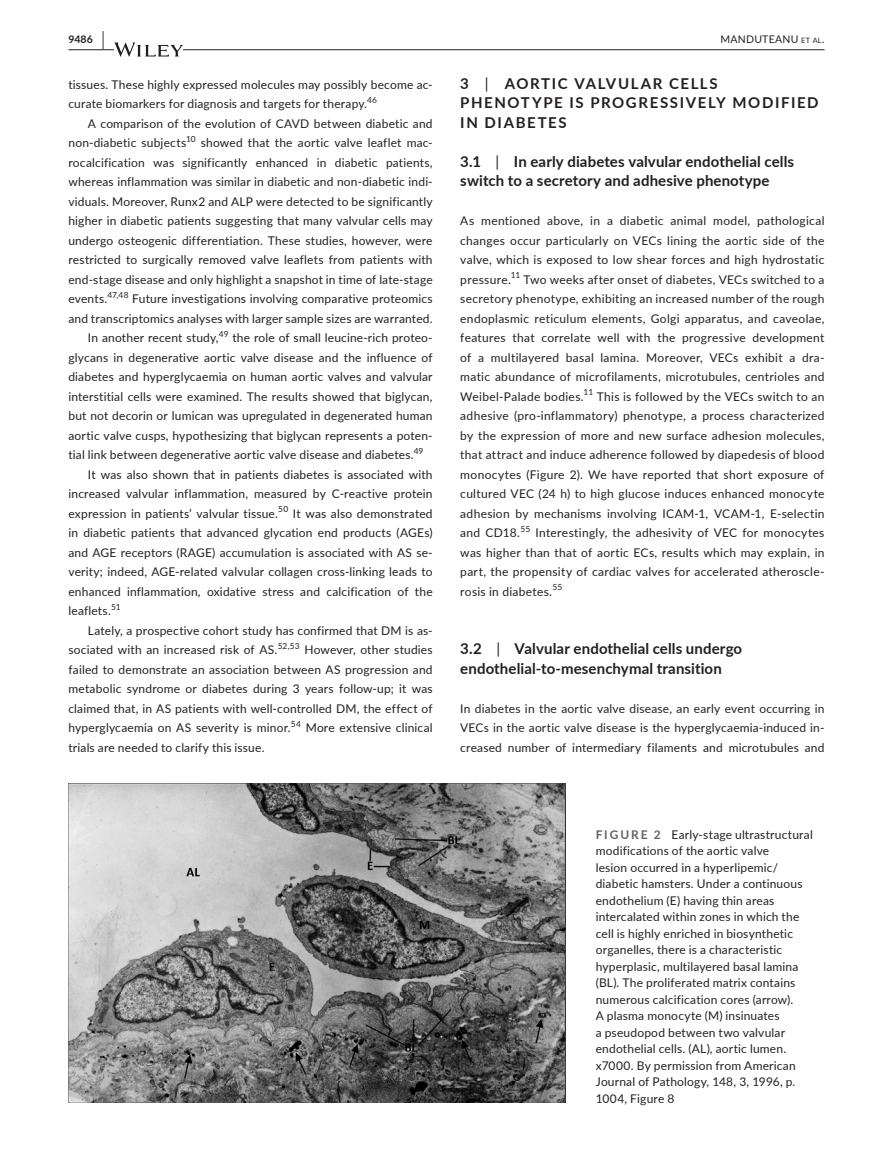
<style>
.page{position:relative;width:893px;height:1174px;background:#fff}
.page>*{position:absolute;margin:0;border:0;box-sizing:border-box;transform-origin:0 0}
.t1{font:700 15px/19.5px "Lato";letter-spacing:.01em;color:#231f20}
.t2{font:700 15px/19.5px "Lato";letter-spacing:.11em;color:#231f20}
.t3{font:12px/19.5px "Lato";letter-spacing:.015em;color:#231f20;text-align:justify}
.t4{font:10.5px "Lato";letter-spacing:.02em;color:#231f20}
.t5{font:700 10.5px "Lato";color:#231f20}
.t6{font:8.4px "Lato";color:#231f20}
.s1{font-size:19.5px}
.s2{font-size:7.35px}
.s3{font-weight:400}
.s4{font-weight:700;color:#636366}
</style>
<div class="page">
<hr style="left:68px;top:49px;width:756px;height:1px;background:#231f20">
<svg style="left:114px;top:42px;width:69px;height:15px"></svg>
<img style="left:68px;top:783px;width:498px;height:320px">
<p class="t5" style="left:68px;top:31px;width:37px">9486 <span class="s1">|</span></p>
<p class="t4" style="left:721px;top:31px;width:105px">MANDUTEANU <span class="s2">et al</span>.</p>
<p class="t3" style="left:68px;top:74px;width:366px">tissues. These highly expressed molecules may possibly become ac&shy;curate biomarkers for diagnosis and targets for therapy.</p>
<p class="t2" style="left:460px;top:73px;width:360px">3 <span class="s3">|</span> AORTIC VALVULAR CELLS<br>PHENOTYPE IS PROGRESSIVELY MODIFIED<br>IN DIABETES</p>
<p class="t1" style="left:460px;top:151px;width:335px">3.1 <span class="s3">|</span> In early diabetes valvular endothelial cells switch to a secretory and adhesive phenotype</p>
<p class="t3" style="left:460px;top:210px;width:366px">As mentioned above, in a diabetic animal model, pathological changes occur particularly on VECs lining the aortic side of the valve, which is exposed to low shear forces and high hydrostatic pressure.</p>
<p class="t6" style="left:367px;top:94px;width:12px">46</p>
<p class="t3" style="left:68px;top:113px;width:366px;text-indent:20px">A comparison of the evolution of CAVD between diabetic and non-diabetic subjects</p>
<p class="t6" style="left:186px;top:133px;width:11px">10</p>
<p class="t3" style="left:68px;top:132px;width:366px;text-indent:132px">showed that the aortic valve leaflet mac&shy;rocalcification was significantly enhanced in diabetic patients, whereas inflammation was similar in diabetic and non-diabetic indi&shy;viduals. Moreover, Runx2 and ALP were detected to be significantly higher in diabetic patients suggesting that many valvular cells may undergo osteogenic differentiation. These studies, however, were restricted to surgically removed valve leaflets from patients with end-stage disease and only highlight a snapshot in time of late-stage events.</p>
<p class="t6" style="left:511px;top:269px;width:11px">11</p>
<p class="t3" style="left:460px;top:269px;width:366px;text-indent:63px">Two weeks after onset of diabetes, VECs switched to a secretory phenotype, exhibiting an increased number of the rough endoplasmic reticulum elements, Golgi apparatus, and caveolae, features that correlate well with the progressive development of a multilayered basal lamina. Moreover, VECs exhibit a dra&shy;matic abundance of microfilaments, microtubules, centrioles and Weibel-Palade bodies.</p>
<p class="t6" style="left:107px;top:289px;width:23px">47,48</p>
<p class="t3" style="left:132px;top:288px;width:302px">Future investigations involving comparative proteomics</p>
<p class="t3" style="left:68px;top:308px;width:366px">and transcriptomics analyses with larger sample sizes are warranted.</p>
<p class="t3" style="left:88px;top:327px;width:132px">In another recent study,</p>
<p class="t6" style="left:219px;top:328px;width:11px">49</p>
<p class="t3" style="left:68px;top:327px;width:366px;text-indent:164px">the role of small leucine-rich proteo&shy;glycans in degenerative aortic valve disease and the influence of diabetes and hyperglycaemia on human aortic valves and valvular interstitial cells were examined. The results showed that biglycan, but not decorin or lumican was upregulated in degenerated human aortic valve cusps, hypothesizing that biglycan represents a poten&shy;tial link between degenerative aortic valve disease and diabetes.</p>
<p class="t6" style="left:584px;top:386px;width:11px">11</p>
<p class="t3" style="left:460px;top:386px;width:366px;text-indent:137px">This is followed by the VECs switch to an adhesive (pro-inflammatory) phenotype, a process characterized by the expression of more and new surface adhesion molecules, that attract and induce adherence followed by diapedesis of blood monocytes (Figure 2). We have reported that short exposure of cultured VEC (24 h) to high glucose induces enhanced monocyte adhesion by mechanisms involving ICAM-1, VCAM-1, E-selectin and CD18.</p>
<p class="t6" style="left:414px;top:445px;width:11px">49</p>
<p class="t3" style="left:68px;top:464px;width:366px;text-indent:20px">It was also shown that in patients diabetes is associated with increased valvular inflammation, measured by C-reactive protein expression in patients’ valvular tissue.</p>
<p class="t6" style="left:278px;top:503px;width:11px">50</p>
<p class="t3" style="left:68px;top:503px;width:366px;text-indent:224px">It was also demonstrated in diabetic patients that advanced glycation end products (AGEs) and AGE receptors (RAGE) accumulation is associated with AS se&shy;verity; indeed, AGE-related valvular collagen cross-linking leads to enhanced inflammation, oxidative stress and calcification of the leaflets.</p>
<p class="t6" style="left:521px;top:523px;width:11px">55</p>
<p class="t3" style="left:460px;top:522px;width:366px;text-indent:75px">Interestingly, the adhesivity of VEC for monocytes was higher than that of aortic ECs, results which may explain, in part, the propensity of cardiac valves for accelerated atheroscle&shy;rosis in diabetes.</p>
<p class="t6" style="left:553px;top:581px;width:11px">55</p>
<p class="t6" style="left:111px;top:601px;width:11px">51</p>
<p class="t3" style="left:68px;top:620px;width:366px;text-indent:20px">Lately, a prospective cohort study has confirmed that DM is as&shy;sociated with an increased risk of AS.</p>
<p class="t1" style="left:460px;top:638px;width:283px">3.2 <span class="s3">|</span> Valvular endothelial cells undergo endothelial-to-mesenchymal transition</p>
<p class="t3" style="left:460px;top:698px;width:366px">In diabetes in the aortic valve disease, an early event occurring in VECs in the aortic valve disease is the hyperglycaemia-induced in&shy;creased number of intermediary filaments and microtubules and</p>
<p class="t6" style="left:278px;top:640px;width:24px">52,53</p>
<p class="t3" style="left:68px;top:639px;width:366px;text-indent:236px">However, other studies failed to demonstrate an association between AS progression and metabolic syndrome or diabetes during 3 years follow-up; it was claimed that, in AS patients with well-controlled DM, the effect of hyperglycaemia on AS severity is minor.</p>
<p class="t6" style="left:291px;top:718px;width:12px">54</p>
<p class="t3" style="left:306px;top:717px;width:128px">More extensive clinical</p>
<p class="t3" style="left:68px;top:737px;width:198px">trials are needed to clarify this issue.</p>
<p class="t3" style="left:596px;top:825px;width:219px;line-height:16.5px;text-align:left"><span class="s4">FIGURE 2</span> Early-stage ultrastructural modifications of the aortic valve<br>lesion occurred in a hyperlipemic/ diabetic hamsters. Under a continuous endothelium (E) having thin areas intercalated within zones in which the cell is highly enriched in biosynthetic organelles, there is a characteristic hyperplasic, multilayered basal lamina (BL). The proliferated matrix contains numerous calcification cores (arrow).<br>A plasma monocyte (M) insinuates<br>a pseudopod between two valvular endothelial cells. (AL), aortic lumen. x7000. By permission from American Journal of Pathology, 148, 3, 1996, p.<br>1004, Figure 8</p>
</div>
